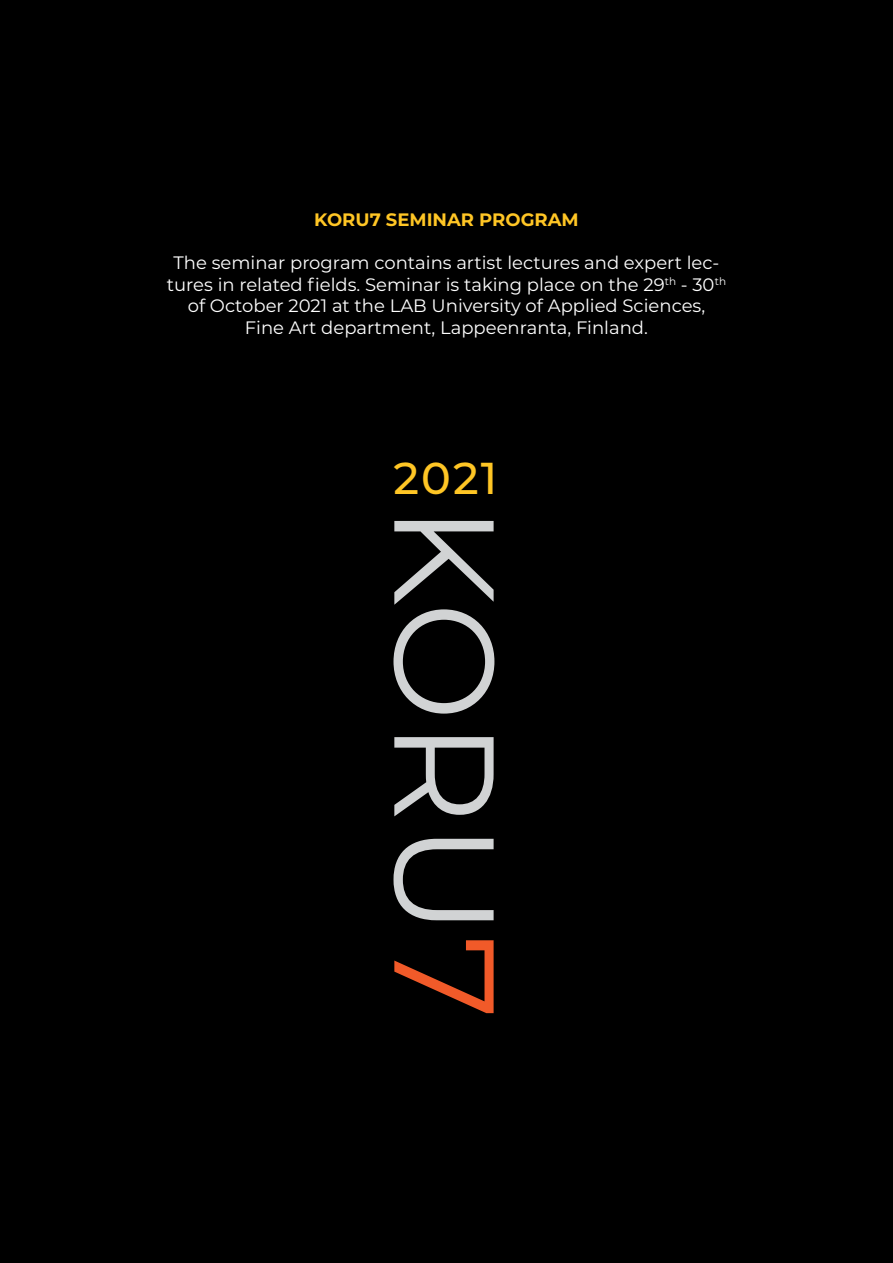
<style>
.page{position:relative;width:893px;height:1263px;background:#000}
.page>*{position:absolute;margin:0;border:0;box-sizing:border-box;transform-origin:0 0}
.t1{font:500 44.7px "Montserrat";color:#ffc625}
.t2{font:18px/21.6px "Montserrat";color:#fff;text-align:center}
.t3{font:700 18px "Montserrat";color:#ffc625}
</style>
<div class="page">
<svg style="left:393px;top:521px;width:101px;height:193px"></svg>
<svg style="left:394px;top:737px;width:100px;height:79px"></svg>
<svg style="left:393px;top:839px;width:101px;height:81px"></svg>
<svg style="left:394px;top:940px;width:100px;height:73px"></svg>
<p class="t3" style="left:314px;top:206px;width:266px">KORU7 SEMINAR PROGRAM</p>
<p class="t2" style="left:167px;top:251px;width:561px">The seminar program contains artist lectures and expert lec&shy;tures in related fields. Seminar is taking place on the 29<sup>th</sup> - 30<sup>th </sup>of October 2021 at the LAB University of Applied Sciences, Fine Art department, Lappeenranta, Finland.</p>
<h1 class="t1" style="left:393px;top:447px;width:105px">2021</h1>
</div>
